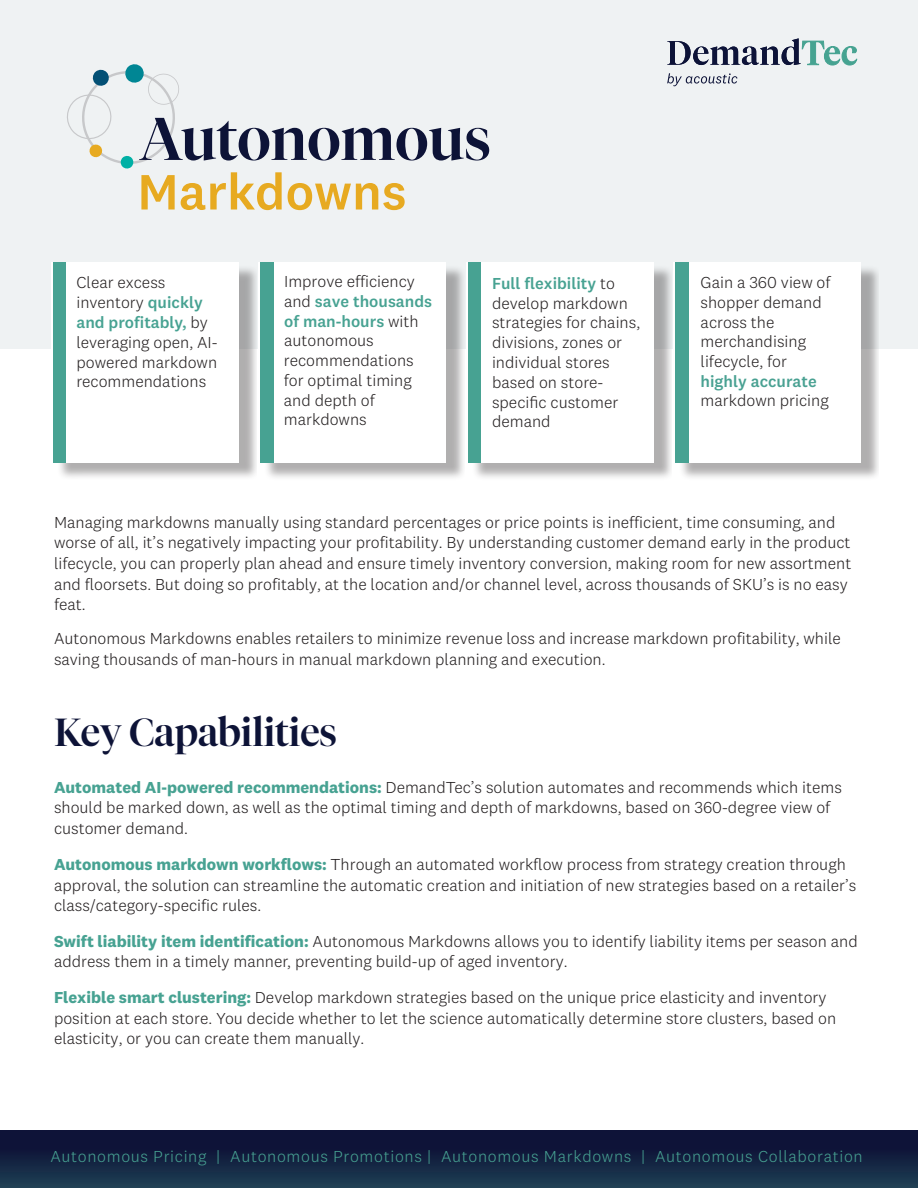
<style>
.page{position:relative;width:918px;height:1188px;background:#fff}
.page>*{position:absolute;margin:0;border:0;box-sizing:border-box;transform-origin:0 0}
.t1{font:500 59.55px "Tiempos Fine";color:#0d1337}
.t2{font:500 51.45px "National 2";color:#e7aa21}
.t3{font:500 39px "Tiempos Fine";color:#0d1337}
.t4{font:300 16.5px/19.8px "National 2";color:#231f20}
.t5{font:300 16.5px "National 2";letter-spacing:.04em;color:#47a292}
.s1{font-weight:500;color:#47a292}
.s2{font-weight:500;color:#49a192}
.s3{font-weight:700;color:#47a292}
</style>
<div class="page">
<div style="left:0;top:1131px;width:918px;height:57px;background:linear-gradient(to bottom,#0a0931,#1e3d52)"></div>
<div style="left:0;top:0;width:918px;height:349px;background:#eff2f3"></div>
<svg style="left:667px;top:38px;width:190px;height:27px"></svg>
<svg style="left:667px;top:73px;width:70px;height:13px"></svg>
<div style="left:54px;top:265px;width:203px;height:215px;background:#231f20;opacity:.36"></div>
<div style="left:51px;top:262px;width:187px;height:200px;background:#fff"></div>
<div style="left:53px;top:262px;width:13px;height:200px;background:#47a292"></div>
<div style="left:261px;top:265px;width:203px;height:215px;background:#231f20;opacity:.36"></div>
<div style="left:258px;top:262px;width:188px;height:200px;background:#fff"></div>
<div style="left:260px;top:262px;width:14px;height:200px;background:#47a292"></div>
<div style="left:468px;top:265px;width:203px;height:215px;background:#231f20;opacity:.36"></div>
<div style="left:466px;top:262px;width:187px;height:200px;background:#fff"></div>
<div style="left:468px;top:262px;width:13px;height:200px;background:#47a292"></div>
<div style="left:676px;top:265px;width:203px;height:215px;background:#231f20;opacity:.36"></div>
<div style="left:673px;top:262px;width:188px;height:200px;background:#fff"></div>
<div style="left:675px;top:262px;width:13px;height:200px;background:#47a292"></div>
<svg style="left:67px;top:64px;width:112px;height:105px"></svg>
<p class="t1" style="left:139px;top:103px;width:353px">Autonomous</p>
<p class="t2" style="left:137px;top:161px;width:271px">Markdowns</p>
<p class="t4" style="left:76px;top:273px;width:143px">Clear excess inventory <span class="s1">quickly and profitably,</span> by leveraging open, AI&shy;powered markdown recommendations</p>
<p class="t4" style="left:284px;top:271px;width:150px">Improve efficiency and <span class="s1">save thousands of man-hours</span> with autonomous recommendations for optimal timing and depth of markdowns</p>
<p class="t4" style="left:492px;top:273px;width:150px"><span class="s1">Full flexibility</span> to develop markdown strategies for chains, divisions, zones or individual stores based on store&shy;specific customer demand</p>
<p class="t4" style="left:701px;top:272px;width:131px">Gain a 360 view of shopper demand across the merchandising lifecycle, for <span class="s2">highly accurate </span>markdown pricing</p>
<p class="t4" style="left:54px;top:512px;width:799px;line-height:20.7px">Managing markdowns manually using standard percentages or price points is inefficient, time consuming, and worse of all, it’s negatively impacting your profitability. By understanding customer demand early in the product lifecycle, you can properly plan ahead and ensure timely inventory conversion, making room for new assortment and floorsets. But doing so profitably, at the location and/or channel level, across thousands of SKU’s is no easy feat.</p>
<p class="t4" style="left:54px;top:628px;width:788px;line-height:20.7px">Autonomous Markdowns enables retailers to minimize revenue loss and increase markdown profitability, while saving thousands of man-hours in manual markdown planning and execution.</p>
<h3 class="t3" style="left:54px;top:709px;width:285px">Key Capabilities</h3>
<p class="t4" style="left:54px;top:776px;width:789px;line-height:20.9px"><span class="s3">Automated AI-powered recommendations:</span> DemandTec’s solution automates and recommends which items should be marked down, as well as the optimal timing and depth of markdowns, based on 360-degree view of customer demand.</p>
<p class="t4" style="left:54px;top:854px;width:804px;line-height:20.7px"><span class="s3">Autonomous markdown workflows:</span> Through an automated workflow process from strategy creation through approval, the solution can streamline the automatic creation and initiation of new strategies based on a retailer’s class/category-specific rules.</p>
<p class="t4" style="left:54px;top:931px;width:805px;line-height:20.7px"><span class="s3">Swift liability item identification:</span> Autonomous Markdowns allows you to identify liability items per season and address them in a timely manner, preventing build-up of aged inventory.</p>
<p class="t4" style="left:54px;top:987px;width:784px;line-height:20.7px"><span class="s3">Flexible smart clustering:</span> Develop markdown strategies based on the unique price elasticity and inventory position at each store. You decide whether to let the science automatically determine store clusters, based on elasticity, or you can create them manually.</p>
<p class="t5" style="left:50px;top:1147px;width:814px">Autonomous Pricing | Autonomous Promotions | Autonomous Markdowns | Autonomous Collaboration</p>
</div>
